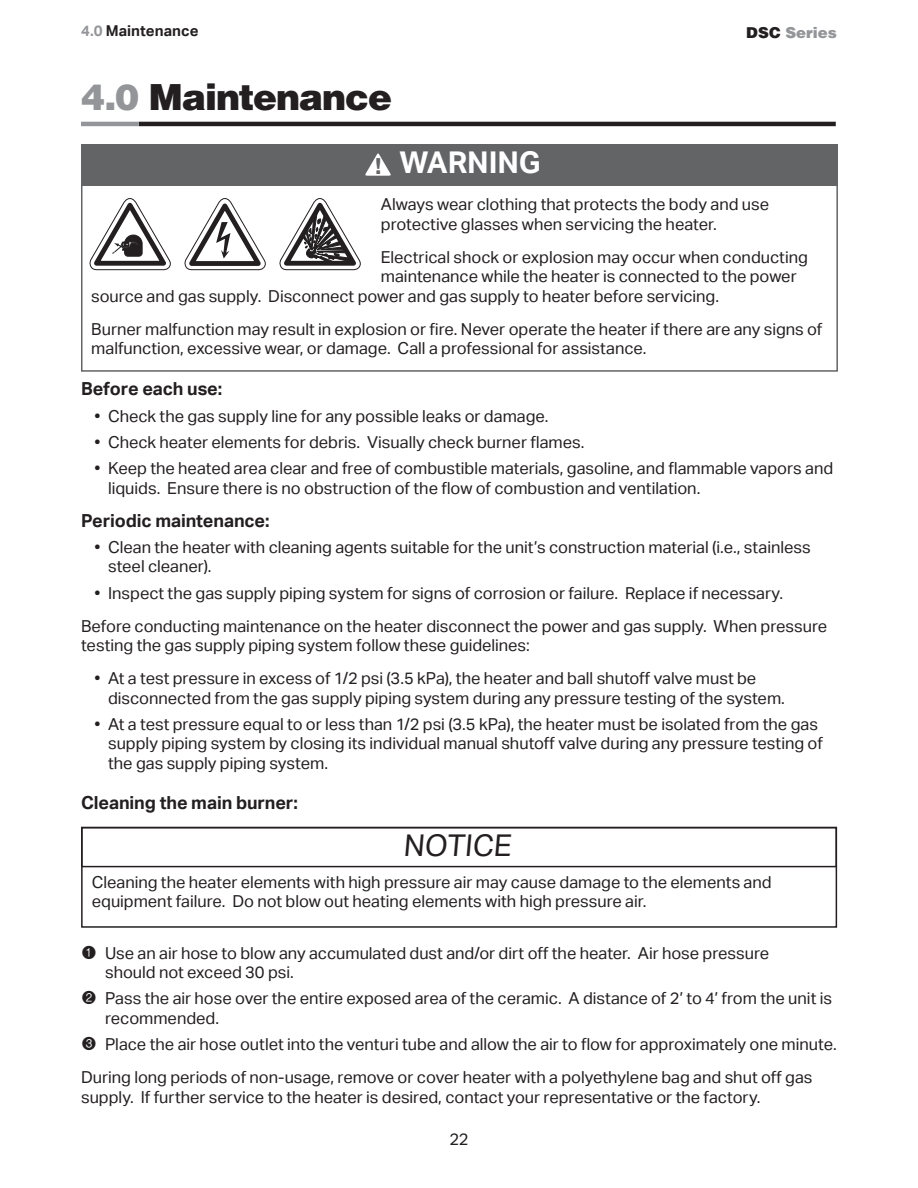
<style>
.page{position:relative;width:918px;height:1188px;background:#fff}
.page>*{position:absolute;margin:0;border:0;box-sizing:border-box;transform-origin:0 0}
.t1{font:900 36px "Helvetica";letter-spacing:-.03em;color:#231f20}
.t2{font:700 30px "Aktiv Grotesk";letter-spacing:-.005em;color:#fff}
.t3{font:30px "Aktiv Grotesk";color:#231f20}
.t4{font:700 18px "Aktiv Grotesk";letter-spacing:-.005em;color:#231f20}
.t5{font:16.5px/19.5px "Aktiv Grotesk";color:#231f20}
.t6{font:700 15px "Aktiv Grotesk";letter-spacing:.005em;color:#231f20}
.t7{font:900 15px "Helvetica";color:#939598}
.s1{color:#939598}
.s2{color:#231f20}
.s3{font-family:"Helvetica";font-weight:900;font-stretch:condensed;font-size:21.15px;color:#636466}
.s4{font-family:"Circle Frame Neg";font-size:18px}
</style>
<div class="page">
<div style="left:81px;top:144px;width:756px;height:42px;background:#636466"></div>
<svg style="left:365px;top:153px;width:26px;height:23px"></svg>
<svg style="left:280px;top:198px;width:81px;height:72px"></svg>
<svg style="left:90px;top:198px;width:81px;height:72px"></svg>
<svg style="left:185px;top:198px;width:81px;height:72px"></svg>
<div style="left:81px;top:827px;width:756px;height:40px;border:2px solid #231f20"></div>
<hr style="left:139px;top:122px;width:697px;height:4px;background:#231f20">
<hr style="left:81px;top:122px;width:58px;height:4px;background:#939598">
<div style="left:81px;top:144px;width:757px;height:228px;border:2px solid #636466"></div>
<div style="left:81px;top:827px;width:756px;height:101px;border:2px solid #231f20"></div>
<p class="t6" style="left:81px;top:22px;width:119px"><span class="s1">4.0</span> Maintenance</p>
<p class="t7" style="left:746px;top:22px;width:92px"><span class="s2">DSC</span> Series</p>
<h1 class="t1" style="left:81px;top:73px;width:313px"><span class="s1">4.0</span> Maintenance</h1>
<h2 class="t2" style="left:375px;top:146px;width:167px"><span class="s3">!</span> WARNING</h2>
<p class="t5" style="left:381px;top:195px;width:390px">Always wear clothing that protects the body and use protective glasses when servicing the heater.</p>
<p class="t5" style="left:381px;top:247px;width:429px">Electrical shock or explosion may occur when conducting</p>
<p class="t5" style="left:381px;top:267px;width:417px">maintenance while the heater is connected to the power</p>
<p class="t5" style="left:91px;top:286px;width:629px">source and gas supply. Disconnect power and gas supply to heater before servicing.</p>
<p class="t5" style="left:91px;top:319px;width:733px">Burner malfunction may result in explosion or fire. Never operate the heater if there are any signs of malfunction, excessive wear, or damage. Call a professional for assistance.</p>
<p class="t4" style="left:81px;top:379px;width:143px">Before each use:</p>
<p class="t5" style="left:95px;top:406px;width:455px">• Check the gas supply line for any possible leaks or damage.</p>
<p class="t5" style="left:95px;top:433px;width:491px">• Check heater elements for debris. Visually check burner flames.</p>
<p class="t5" style="left:108px;top:459px;width:727px;text-indent:-13px">• Keep the heated area clear and free of combustible materials, gasoline, and flammable vapors and liquids. Ensure there is no obstruction of the flow of combustion and ventilation.</p>
<p class="t4" style="left:81px;top:510px;width:190px">Periodic maintenance:</p>
<p class="t5" style="left:108px;top:538px;width:704px;text-indent:-13px">• Clean the heater with cleaning agents suitable for the unit’s construction material (i.e., stainless steel cleaner).</p>
<p class="t5" style="left:81px;top:577px;width:748px;line-height:33px;text-indent:13px">• Inspect the gas supply piping system for signs of corrosion or failure. Replace if necessary.<br>Before conducting maintenance on the heater disconnect the power and gas supply. When pressure</p>
<p class="t5" style="left:81px;top:636px;width:450px">testing the gas supply piping system follow these guidelines:</p>
<p class="t5" style="left:108px;top:669px;width:678px;text-indent:-13px">• At a test pressure in excess of 1/2 psi (3.5 kPa), the heater and ball shutoff valve must be disconnected from the gas supply piping system during any pressure testing of the system.</p>
<p class="t5" style="left:108px;top:715px;width:716px;text-indent:-13px">• At a test pressure equal to or less than 1/2 psi (3.5 kPa), the heater must be isolated from the gas supply piping system by closing its individual manual shutoff valve during any pressure testing of the gas supply piping system.</p>
<p class="t4" style="left:81px;top:792px;width:218px">Cleaning the main burner:</p>
<h2 class="t3" style="left:403px;top:828px;width:115px">NOTICE</h2>
<p class="t5" style="left:92px;top:872px;width:681px">Cleaning the heater elements with high pressure air may cause damage to the elements and equipment failure. Do not blow out heating elements with high pressure air.</p>
<p class="t5" style="left:105px;top:943px;width:666px;text-indent:-24px"><span class="s4">1</span> Use an air hose to blow any accumulated dust and/or dirt off the heater. Air hose pressure should not exceed 30 psi.</p>
<p class="t5" style="left:105px;top:989px;width:728px;text-indent:-24px"><span class="s4">2</span> Pass the air hose over the entire exposed area of the ceramic. A distance of 2’ to 4’ from the unit is recommended.</p>
<p class="t5" style="left:81px;top:1028px;width:757px;line-height:33px"><span class="s4">3</span> Place the air hose outlet into the venturi tube and allow the air to flow for approximately one minute.<br>During long periods of non-usage, remove or cover heater with a polyethylene bag and shut off gas</p>
<p class="t5" style="left:81px;top:1087px;width:681px">supply. If further service to the heater is desired, contact your representative or the factory.</p>
<p class="t5" style="left:449px;top:1130px;width:21px">22</p>
</div>
